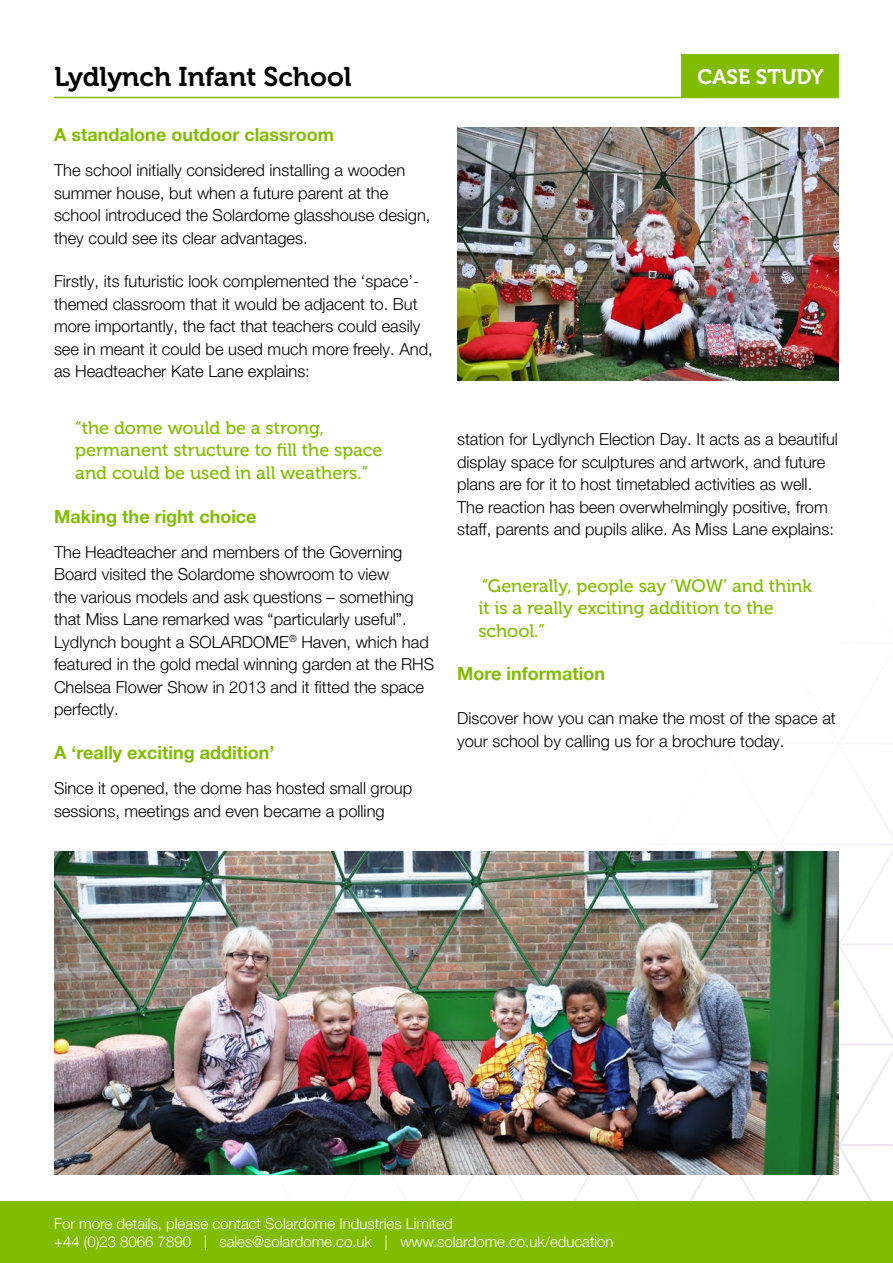
<style>
.page{position:relative;width:893px;height:1263px;background:#fff}
.page>*{position:absolute;margin:0;border:0;box-sizing:border-box;transform-origin:0 0}
.t1{font:27px "Museo 700";color:#000}
.t2{font:21px "Museo 700";color:#fff}
.t3{font:18px/22.5px "Museo 500";color:#82bc00}
.t4{font:700 18px "Helvetica Neue LT Pro";color:#82bc00}
.t5{font:300 16.5px/22.5px "Helvetica Neue LT Pro";color:#000}
.t6{font:300 15px/18px "Helvetica Neue LT Pro";color:#fff}
</style>
<div class="page">
<hr style="left:257px;top:441px;width:636px;height:2px;background:#56227d">
<hr style="left:257px;top:541px;width:636px;height:2px;background:#56227d">
<hr style="left:257px;top:642px;width:636px;height:2px;background:#56227d">
<hr style="left:257px;top:742px;width:636px;height:2px;background:#56227d">
<hr style="left:257px;top:843px;width:636px;height:2px;background:#56227d">
<hr style="left:257px;top:943px;width:636px;height:3px;background:#56227d">
<hr style="left:257px;top:1043px;width:636px;height:3px;background:#56227d">
<hr style="left:257px;top:1144px;width:636px;height:2px;background:#56227d">
<div style="left:0;top:1201px;width:893px;height:62px;background:#82bc00"></div>
<hr style="left:54px;top:97px;width:785px;height:1px;background:#82bc00">
<div style="left:682px;top:54px;width:157px;height:43px;background:#82bc00"></div>
<img style="left:54px;top:851px;width:785px;height:324px">
<img style="left:457px;top:128px;width:382px;height:253px">
<h1 class="t1" style="left:54px;top:61px;width:299px">Lydlynch Infant School</h1>
<p class="t4" style="left:54px;top:123px;width:281px">A standalone outdoor classroom</p>
<p class="t5" style="left:54px;top:159px;width:378px">The school initially considered installing a wooden summer house, but when a future parent at the school introduced the Solardome glasshouse design, they could see its clear advantages.</p>
<p class="t5" style="left:54px;top:270px;width:380px">Firstly, its futuristic look complemented the ‘space’- themed classroom that it would be adjacent to. But more importantly, the fact that teachers could easily see in meant it could be used much more freely. And, as Headteacher Kate Lane explains:</p>
<p class="t3" style="left:75px;top:417px;width:309px">“the dome would be a strong, permanent structure to fill the space and could be used in all weathers.”</p>
<p class="t4" style="left:54px;top:505px;width:204px">Making the right choice</p>
<p class="t5" style="left:54px;top:540px;width:382px">The Headteacher and members of the Governing Board visited the Solardome showroom to view<br>the various models and ask questions – something that Miss Lane remarked was “particularly useful”.<br>Lydlynch bought a SOLARDOME<sup>®</sup> Haven, which had featured in the gold medal winning garden at the RHS Chelsea Flower Show in 2013 and it fitted the space perfectly.</p>
<p class="t4" style="left:54px;top:742px;width:222px">A ‘really exciting addition’</p>
<p class="t5" style="left:54px;top:777px;width:360px">Since it opened, the dome has hosted small group sessions, meetings and even became a polling</p>
<p class="t2" style="left:697px;top:65px;width:128px">CASE STUDY</p>
<p class="t5" style="left:457px;top:428px;width:382px">station for Lydlynch Election Day. It acts as a beautiful display space for sculptures and artwork, and future plans are for it to host timetabled activities as well.<br>The reaction has been overwhelmingly positive, from staff, parents and pupils alike. As Miss Lane explains:</p>
<p class="t3" style="left:478px;top:574px;width:335px">“Generally, people say ‘WOW’ and think it is a really exciting addition to the school.”</p>
<p class="t4" style="left:457px;top:663px;width:149px">More information</p>
<p class="t5" style="left:457px;top:707px;width:380px">Discover how you can make the most of the space at your school by calling us for a brochure today.</p>
<p class="t6" style="left:54px;top:1214px;width:561px">For more details, please contact Solardome Industries Limited<br>+44 (0)23 8066 7890 | sales@solardome.co.uk | www.solardome.co.uk/education</p>
</div>
